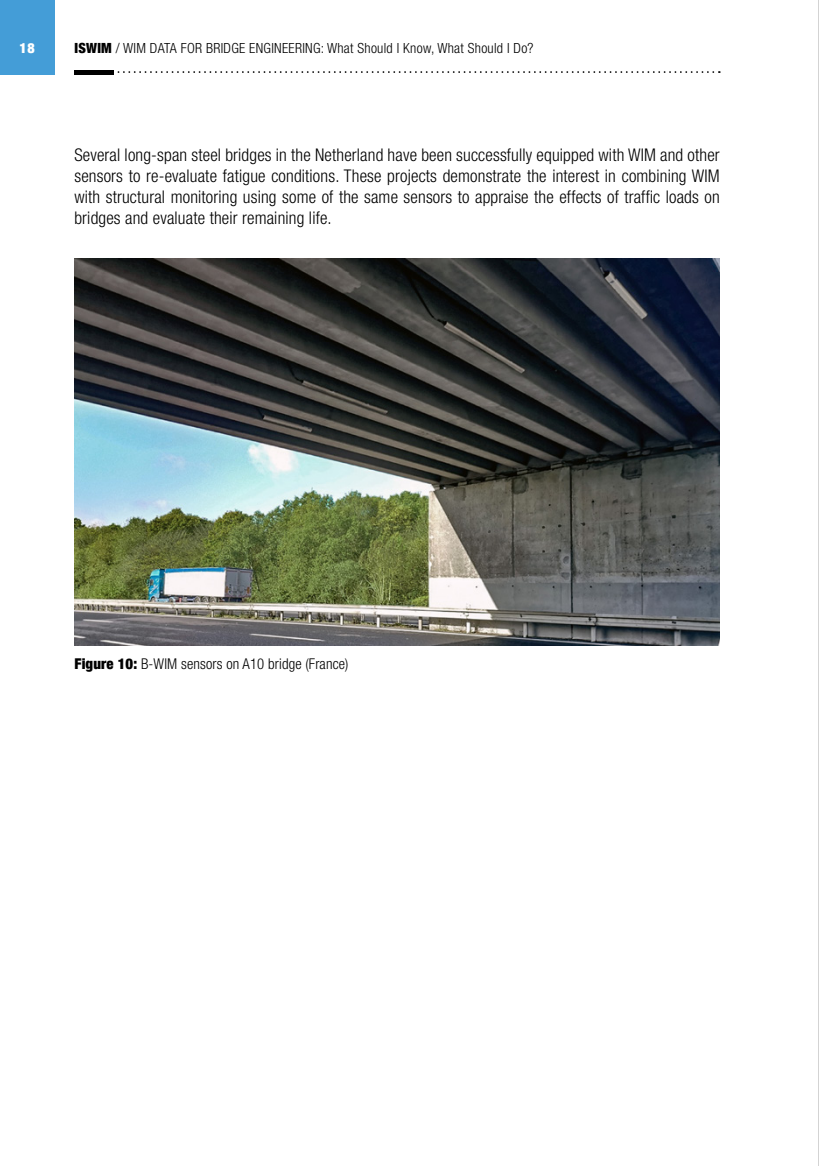
<style>
.page{position:relative;width:819px;height:1166px;background:#fff}
.page>*{position:absolute;margin:0;border:0;box-sizing:border-box;transform-origin:0 0}
.t1{font:300 condensed 17.5px/21px "Helvetica Neue LT Com";letter-spacing:.01em;color:#000;text-align:justify}
.t2{font:300 condensed 14.88px "Helvetica Neue LT Com";letter-spacing:.01em;color:#000}
.t3{font:300 condensed 14px "Helvetica Neue LT Com";letter-spacing:.02em;color:#000}
.t4{font:900 condensed 14px "Helvetica Neue LT Com";color:#fff}
.s1{font-weight:900}
</style>
<div class="page">
<svg style="left:117px;top:71px;width:602px;height:2px"></svg>
<hr style="left:74px;top:70px;width:40px;height:4px;background:#000">
<div style="left:0;top:0;width:55px;height:74px;background:#449dd7"></div>
<img style="left:74px;top:259px;width:645px;height:387px">
<hr style="left:818px;top:0;width:1px;height:1166px;background:#c6c6c6">
<p class="t4" style="left:20px;top:40px;width:17px">18</p>
<p class="t3" style="left:74px;top:40px;width:460px"><span class="s1">ISWIM</span> / WIM DATA FOR BRIDGE ENGINEERING: What Should I Know, What Should I Do?</p>
<p class="t1" style="left:74px;top:145px;width:646px">Several long-span steel bridges in the Netherland have been successfully equipped with WIM and other sensors to re-evaluate fatigue conditions. These projects demonstrate the interest in combining WIM with structural monitoring using some of the same sensors to appraise the effects of traffic loads on bridges and evaluate their remaining life.</p>
<p class="t2" style="left:74px;top:655px;width:275px"><span class="s1">Figure 10:</span> B-WIM sensors on A10 bridge (France)</p>
</div>
